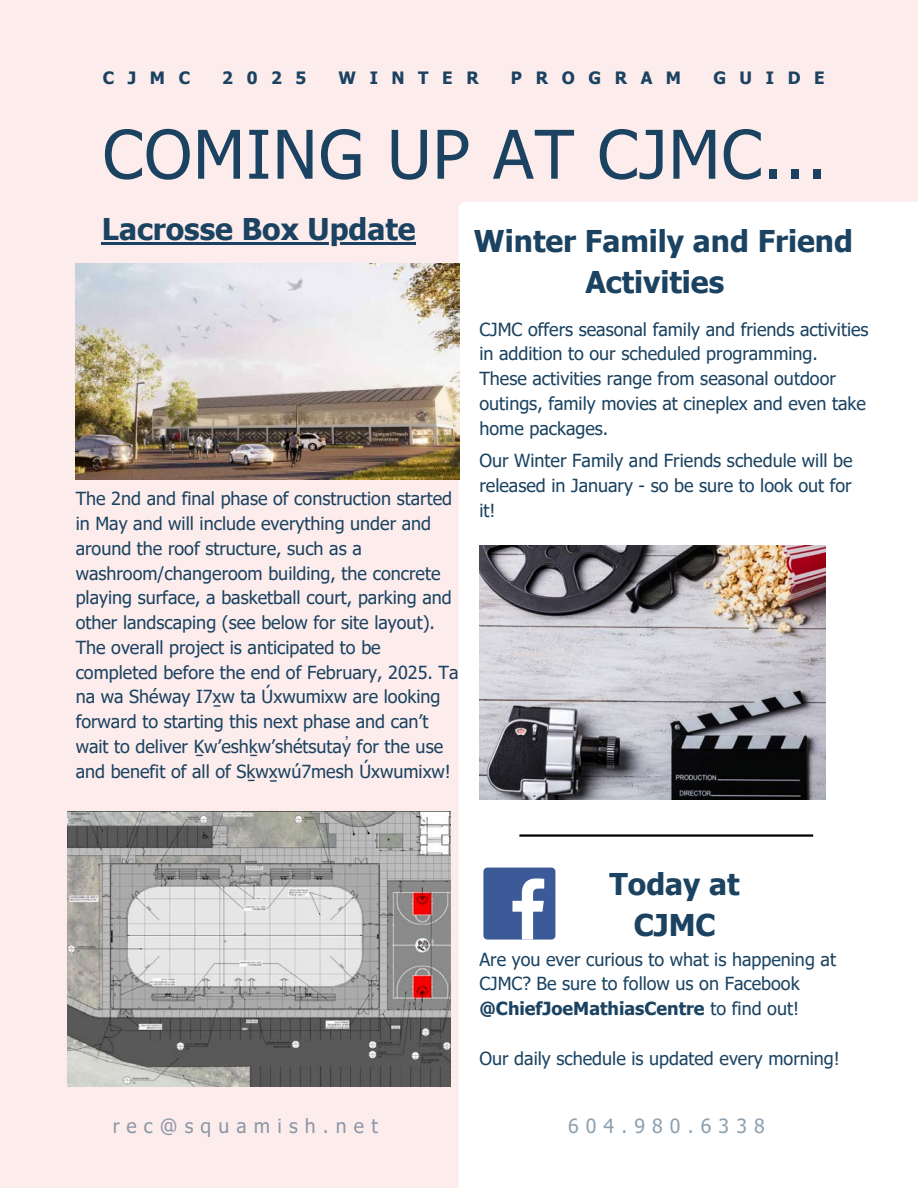
<style>
.page{position:relative;width:918px;height:1188px;background:#fdecec}
.page>*{position:absolute;margin:0;border:0;box-sizing:border-box;transform-origin:0 0}
.t1{font:67.2px "Tahoma";letter-spacing:.02em;color:#1b4361}
.t2{font:700 30px/41.7px "Tahoma";color:#1b4361;text-align:center}
.t3{font:19.5px "Tahoma";letter-spacing:.365em;color:#1b4361}
.t4{font:18px/24.8px "Tahoma";color:#1b4361}
.t5{font:700 16.95px "Tahoma";letter-spacing:.8em;color:#1b4361}
.s1{font-weight:700}
</style>
<div class="page">
<div style="left:458px;top:202px;width:460px;height:986px;background:#fff"></div>
<div style="left:483px;top:868px;width:72px;height:72px;background:#3d5a98;border-radius:4px"></div>
<svg style="left:513px;top:878px;width:31px;height:62px"></svg>
<hr style="left:519px;top:834px;width:294px;height:3px;background:#000">
<img style="left:479px;top:545px;width:347px;height:255px">
<img style="left:67px;top:812px;width:384px;height:274px">
<img style="left:76px;top:264px;width:383px;height:216px">
<hr style="left:102px;top:242px;width:314px;height:3px;background:#1b4361">
<h1 class="t5" style="left:103px;top:67px;width:89px">CJMC</h1>
<h1 class="t5" style="left:222px;top:67px;width:86px">2025</h1>
<h1 class="t5" style="left:339px;top:67px;width:142px">WINTER</h1>
<h1 class="t5" style="left:511px;top:67px;width:172px">PROGRAM</h1>
<h1 class="t5" style="left:713px;top:67px;width:113px">GUIDE</h1>
<p class="t1" style="left:103px;top:112px;width:725px">COMING UP AT CJMC...</p>
<p class="t2" style="left:102px;top:207px;width:315px">Lacrosse Box Update</p>
<h2 class="t4" style="left:76px;top:486px;width:384px">The 2nd and final phase of construction started in May and will include everything under and around the roof structure, such as a washroom/changeroom building, the concrete playing surface, a basketball court, parking and other landscaping (see below for site layout).<br>The overall project is anticipated to be completed before the end of February, 2025. Ta na wa Shéway I7x̱w ta Úxwumixw are looking forward to starting this next phase and can’t wait to deliver Ḵw’eshḵw’shétsutay̓ for the use and benefit of all of Sḵwx̱wú 7mesh Úxwumixw!</h2>
<p class="t2" style="left:474px;top:219px;width:381px">Winter Family and Friend<br>Activities</p>
<h2 class="t4" style="left:479px;top:316px;width:391px">CJMC offers seasonal family and friends activities in addition to our scheduled programming.<br>These activities range from seasonal outdoor outings, family movies at cineplex and even take home packages.</h2>
<h3 class="t4" style="left:479px;top:448px;width:375px;text-align:justify">Our Winter Family and Friends schedule will be released in January - so be sure to look out for it!</h3>
<p class="t3" style="left:112px;top:1113px;width:267px">rec@squamish.net</p>
<h3 class="t2" style="left:610px;top:862px;width:132px">Today at<br>CJMC</h3>
<p class="t4" style="left:479px;top:946px;width:358px">Are you ever curious to what is happening at<br>CJMC? Be sure to follow us on Facebook <span class="s1">@ChiefJoeMathiasCentre</span> to find out!</p>
<p class="t4" style="left:479px;top:1045px;width:362px">Our daily schedule is updated every morning!</p>
<p class="t3" style="left:568px;top:1113px;width:198px">604.980.6338</p>
</div>
